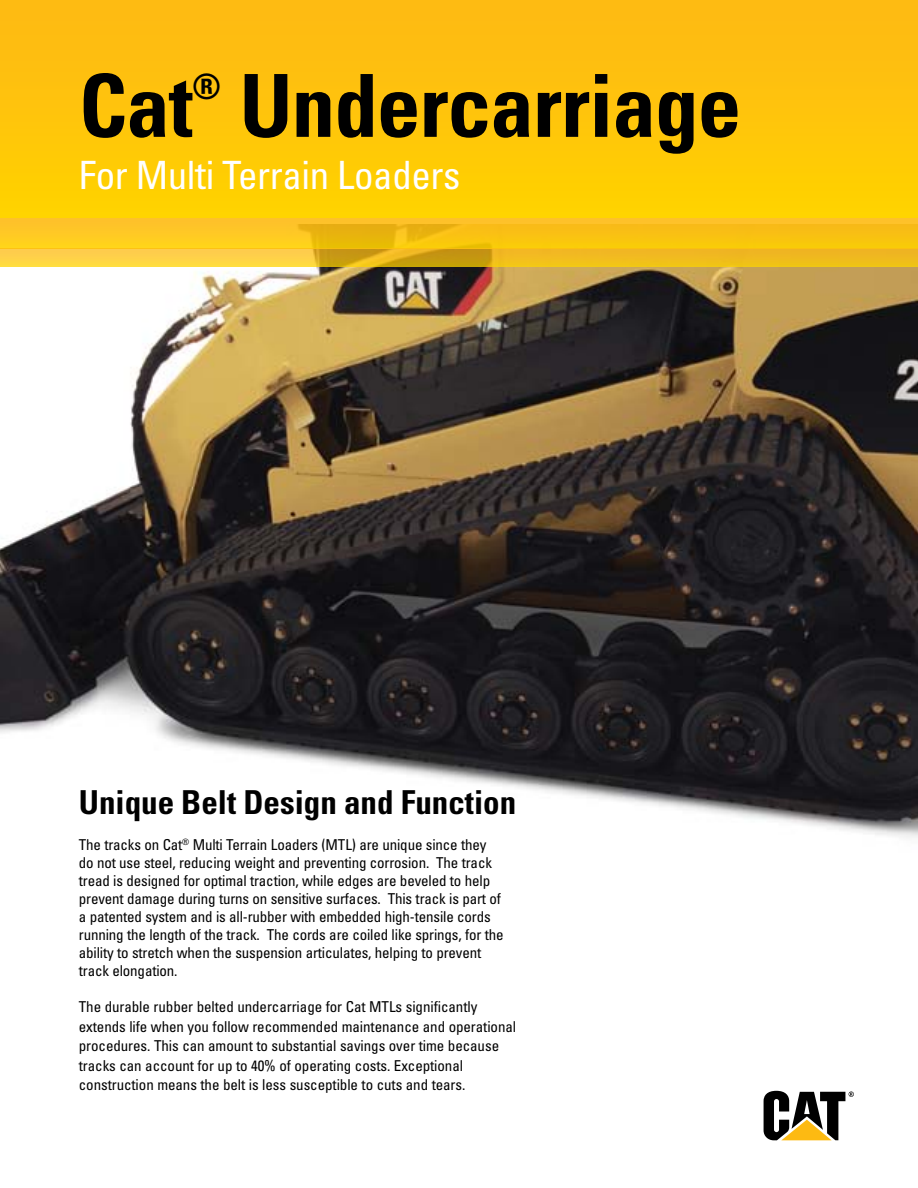
<style>
.page{position:relative;width:918px;height:1188px;background:#fff}
.page>*{position:absolute;margin:0;border:0;box-sizing:border-box;transform-origin:0 0}
.t1{font:700 condensed 87px "Univers";letter-spacing:-.01em;color:#000}
.t2{font:condensed 39px "Univers";letter-spacing:-.01em;color:#fff}
.t3{font:700 condensed 34.95px "Univers";color:#000}
.t4{font:700 condensed 33px "Univers";color:#000}
.t5{font:condensed 15px/18px "Univers";letter-spacing:-.01em;color:#000}
</style>
<div class="page">
<img style="left:0;top:266px;width:918px;height:572px">
<svg style="left:0;top:218px;width:918px;height:30px;background:#f9c31a"></svg>
<svg style="left:0;top:248px;width:918px;height:18px;background:#efbe28"></svg>
<div style="left:0;top:0;width:918px;height:218px;background:linear-gradient(to bottom,#feb815,#ffd200)"></div>
<svg style="left:764px;top:1091px;width:90px;height:49px"></svg>
<h1 class="t1" style="left:79px;top:53px;width:116px">Cat</h1>
<h3 class="t3" style="left:192px;top:65px;width:31px">®</h3>
<h1 class="t1" style="left:239px;top:53px;width:503px">Undercarriage</h1>
<h2 class="t2" style="left:79px;top:151px;width:383px">For Multi Terrain Loaders</h2>
<h3 class="t4" style="left:79px;top:782px;width:439px">Unique Belt Design and Function</h3>
<p class="t5" style="left:79px;top:835px;width:426px">The tracks on Cat<sup>®</sup> Multi Terrain Loaders (MTL) are unique since they do not use steel, reducing weight and preventing corrosion. The track tread is designed for optimal traction, while edges are beveled to help prevent damage during turns on sensitive surfaces. This track is part of a patented system and is all-rubber with embedded high-tensile cords running the length of the track. The cords are coiled like springs, for the ability to stretch when the suspension articulates, helping to prevent track elongation.</p>
<p class="t5" style="left:79px;top:997px;width:439px;line-height:19.5px">The durable rubber belted undercarriage for Cat MTLs significantly extends life when you follow recommended maintenance and operational procedures. This can amount to substantial savings over time because tracks can account for up to 40% of operating costs. Exceptional construction means the belt is less susceptible to cuts and tears.</p>
</div>
